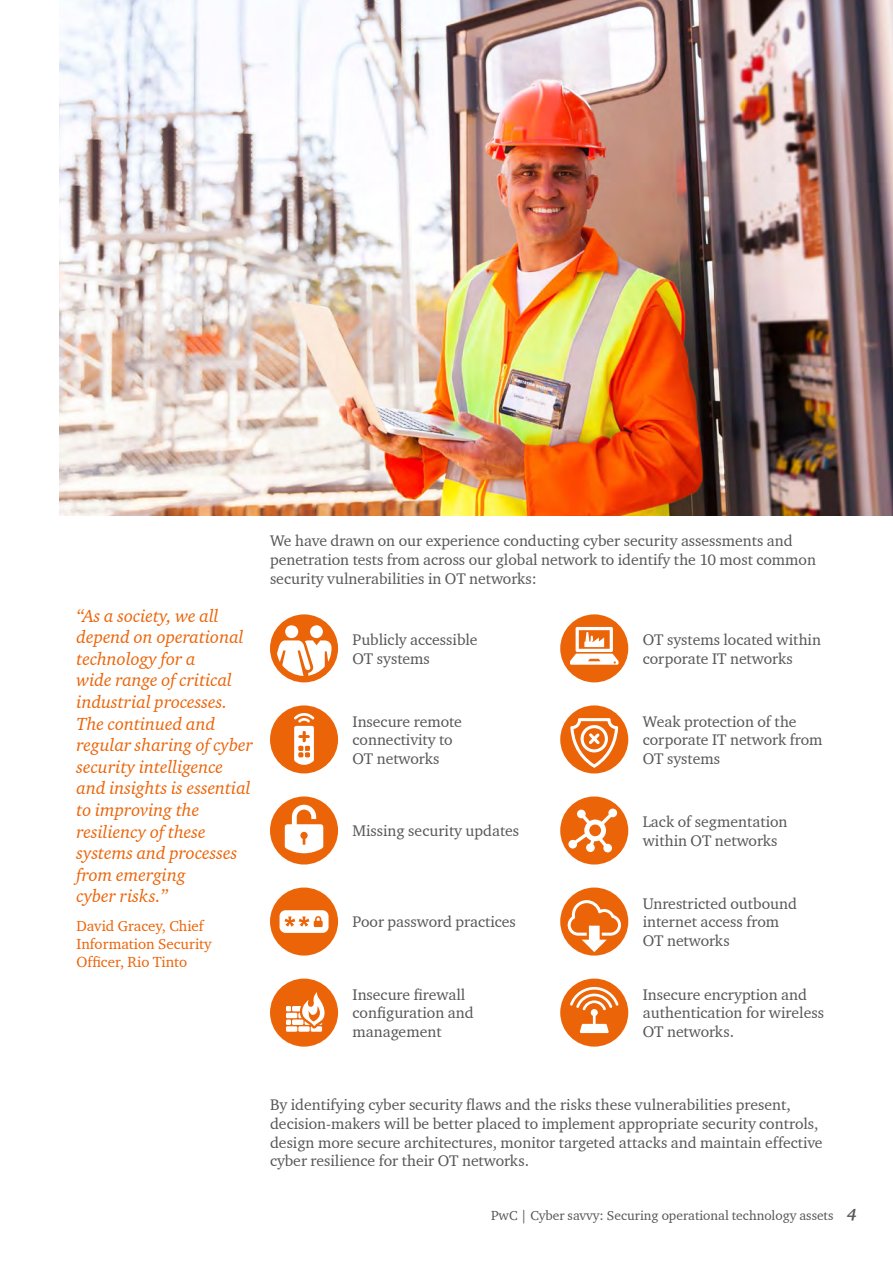
<style>
.page{position:relative;width:893px;height:1263px;background:#fff}
.page>*{position:absolute;margin:0;border:0;box-sizing:border-box;transform-origin:0 0}
.t1{font:italic 18px/21.6px "Charter ITC";color:#ec6408}
.t2{font:15.75px/18.8px "Charter ITC";color:#575756}
.t3{font:15px/18px "Charter ITC";color:#ec6408}
.t4{font:13.5px "Charter ITC";color:#575756}
.s1{font-weight:700;font-style:italic;font-size:16.5px}
</style>
<div class="page">
<img style="left:60px;top:0;width:833px;height:516px">
<svg style="left:270px;top:614px;width:68px;height:68px"></svg>
<svg style="left:270px;top:705px;width:68px;height:68px"></svg>
<svg style="left:270px;top:796px;width:68px;height:68px"></svg>
<svg style="left:270px;top:887px;width:68px;height:68px"></svg>
<svg style="left:270px;top:978px;width:68px;height:69px"></svg>
<svg style="left:560px;top:614px;width:68px;height:68px"></svg>
<svg style="left:560px;top:705px;width:68px;height:68px"></svg>
<svg style="left:560px;top:796px;width:68px;height:68px"></svg>
<svg style="left:560px;top:887px;width:68px;height:68px"></svg>
<svg style="left:560px;top:978px;width:68px;height:69px"></svg>
<p class="t1" style="left:77px;top:604px;width:178px">“As a society, we all depend on operational technology for a<br>wide range of critical industrial processes.<br>The continued and regular sharing of cyber security intelligence and insights is essential to improving the resiliency of these systems and processes from emerging<br>cyber risks.”</p>
<p class="t3" style="left:77px;top:917px;width:137px">David Gracey, Chief<br>Information Security<br>Officer, Rio Tinto</p>
<p class="t2" style="left:270px;top:531px;width:547px">We have drawn on our experience conducting cyber security assessments and penetration tests from across our global network to identify the 10 most common security vulnerabilities in OT networks:</p>
<p class="t2" style="left:353px;top:630px;width:127px">Publicly accessible<br>OT systems</p>
<p class="t2" style="left:353px;top:711px;width:111px">Insecure remote connectivity to<br>OT networks</p>
<p class="t2" style="left:353px;top:821px;width:168px">Missing security updates</p>
<p class="t2" style="left:353px;top:912px;width:165px">Poor password practices</p>
<p class="t2" style="left:353px;top:985px;width:123px">Insecure firewall configuration and management</p>
<p class="t2" style="left:643px;top:630px;width:180px">OT systems located within corporate IT networks</p>
<p class="t2" style="left:643px;top:711px;width:181px">Weak protection of the corporate IT network from<br>OT systems</p>
<p class="t2" style="left:643px;top:812px;width:146px">Lack of segmentation within OT networks</p>
<p class="t2" style="left:643px;top:894px;width:156px">Unrestricted outbound internet access from<br>OT networks</p>
<p class="t2" style="left:643px;top:985px;width:183px">Insecure encryption and authentication for wireless<br>OT networks.</p>
<p class="t2" style="left:270px;top:1095px;width:554px">By identifying cyber security flaws and the risks these vulnerabilities present, decision-makers will be better placed to implement appropriate security controls, design more secure architectures, monitor targeted attacks and maintain effective cyber resilience for their OT networks.</p>
<p class="t4" style="left:491px;top:1207px;width:367px">PwC | Cyber savvy: Securing operational technology assets <span class="s1">4</span></p>
</div>
